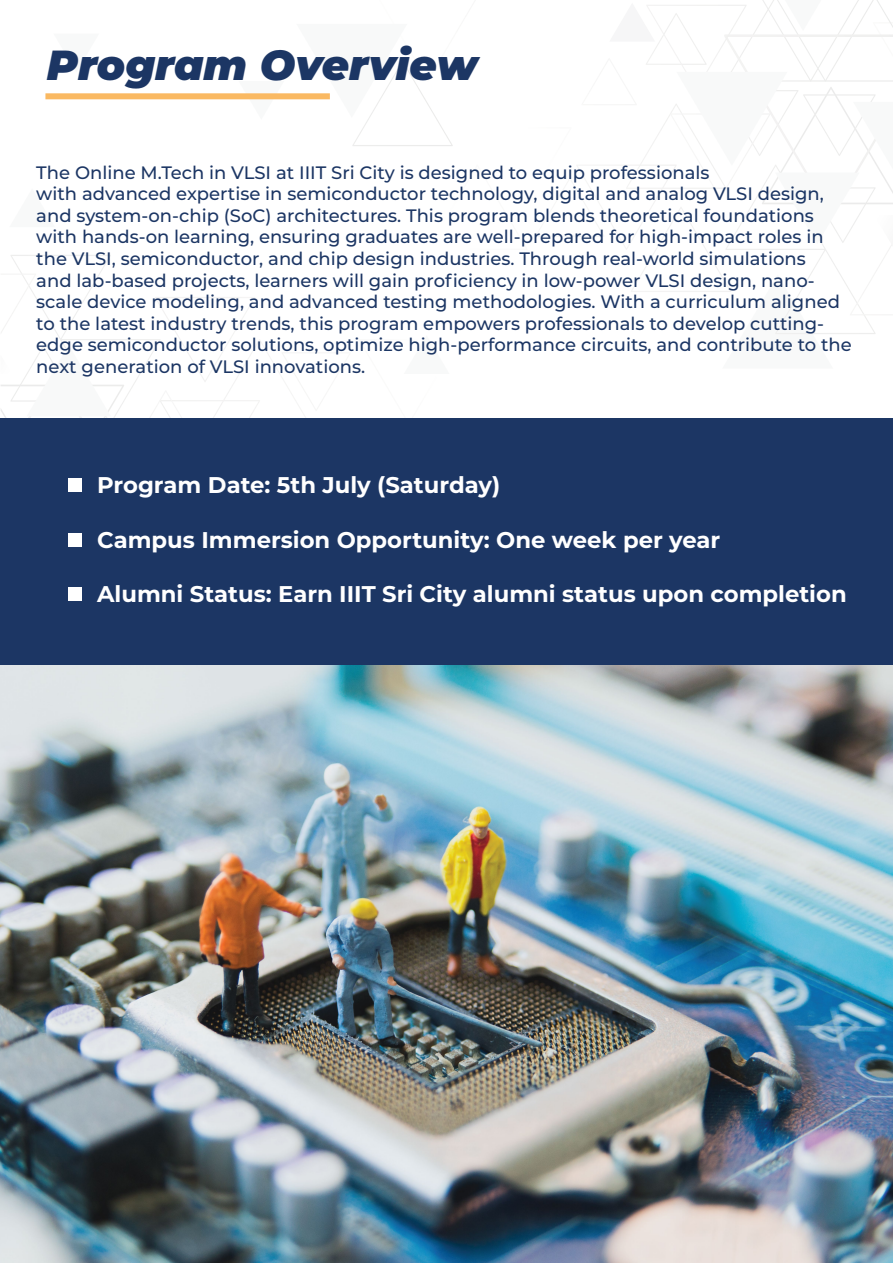
<style>
.page{position:relative;width:893px;height:1263px;background:#fff}
.page>*{position:absolute;margin:0;border:0;box-sizing:border-box;transform-origin:0 0}
.t1{font:italic 900 42px "Montserrat";color:#1c3664}
.t2{font:700 22.8px "Montserrat";color:#fff}
.t3{font:500 18px/21.6px "Montserrat";color:#1c3664}
</style>
<div class="page">
<svg style="left:1px;top:0;width:892px;height:418px"></svg>
<div style="left:45px;top:93px;width:285px;height:6px;background:#fab962"></div>
<img style="left:1px;top:664px;width:892px;height:599px">
<div style="left:0;top:418px;width:893px;height:246px;background:#1c3664"></div>
<div style="left:68px;top:478px;width:14px;height:14px;background:#fff"></div>
<div style="left:68px;top:533px;width:14px;height:14px;background:#fff"></div>
<div style="left:68px;top:587px;width:14px;height:13px;background:#fff"></div>
<h1 class="t1" style="left:47px;top:33px;width:432px">Program Overview</h1>
<p class="t3" style="left:36px;top:161px;width:817px">The Online M.Tech in VLSI at IIIT Sri City is designed to equip professionals<br>with advanced expertise in semiconductor technology, digital and analog VLSI design, and system-on-chip (SoC) architectures. This program blends theoretical foundations with hands-on learning, ensuring graduates are well-prepared for high-impact roles in the VLSI, semiconductor, and chip design industries. Through real-world simulations<br>and lab-based projects, learners will gain proficiency in low-power VLSI design, nano&shy;scale device modeling, and advanced testing methodologies. With a curriculum aligned to the latest industry trends, this program empowers professionals to develop cutting&shy;edge semiconductor solutions, optimize high-performance circuits, and contribute to the next generation of VLSI innovations.</p>
<p class="t2" style="left:97px;top:469px;width:405px">Program Date: 5th July (Saturday)</p>
<p class="t2" style="left:97px;top:523px;width:625px">Campus Immersion Opportunity: One week per year</p>
<p class="t2" style="left:97px;top:578px;width:751px">Alumni Status: Earn IIIT Sri City alumni status upon completion</p>
</div>
